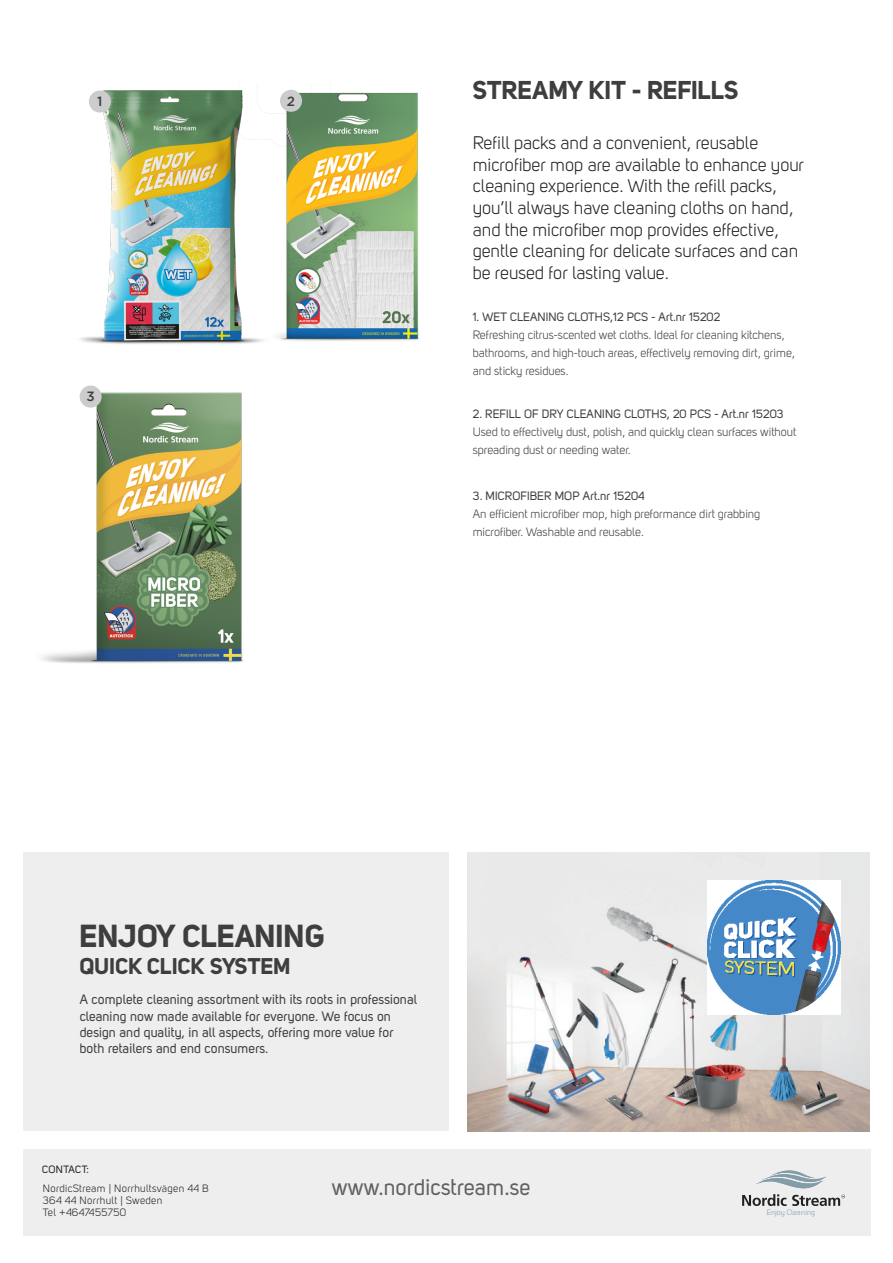
<style>
.page{position:relative;width:893px;height:1263px;background:#fff}
.page>*{position:absolute;margin:0;border:0;box-sizing:border-box;transform-origin:0 0}
.t1{font:31.5px "Uni Sans Bold";letter-spacing:-.01em;color:#3e3e3f}
.t2{font:25.5px "Uni Sans Bold";color:#3e3e3f}
.t3{font:22.5px "Uni Sans Regular";color:#616164}
.t4{font:22.5px "Uni Sans Bold";color:#3e3e3f}
.t5{font:18px/21.6px "Uni Sans Book";color:#231f20}
.t6{font:13.5px/16.2px "Uni Sans Regular";color:#3e3e3f}
.t7{font:500 13.35px "Gotham";color:#3e3e3f}
.t8{font:12px/18px "Uni Sans Book";color:#3e3e3f}
.t9{font:12px "Uni Sans Regular";color:#3e3e3f}
.t10{font:10.5px "Uni Sans Book";letter-spacing:.03em;color:#231f20}
.t11{font:10.5px "Uni Sans Regular";letter-spacing:.03em;color:#231f20}
.t12{font:7.65px "Uni Sans Book";color:#829ca8}
</style>
<div class="page">
<img style="left:80px;top:90px;width:184px;height:254px">
<img style="left:264px;top:89px;width:156px;height:252px">
<img style="left:41px;top:392px;width:203px;height:271px">
<div style="left:23px;top:1150px;width:848px;height:86px;background:#eeeeef"></div>
<svg style="left:756px;top:1170px;width:70px;height:18px"></svg>
<svg style="left:742px;top:1194px;width:103px;height:12px"></svg>
<div style="left:23px;top:853px;width:426px;height:278px;background:#eeeeef"></div>
<img style="left:467px;top:853px;width:403px;height:278px">
<img style="left:707px;top:881px;width:134px;height:133px">
<div style="left:280px;top:90px;width:22px;height:22px;background:#ccc;border-radius:50%"></div>
<div style="left:80px;top:386px;width:22px;height:22px;background:#ccc;border-radius:50%"></div>
<div style="left:89px;top:91px;width:22px;height:22px;background:#ccc;border-radius:50%"></div>
<p class="t7" style="left:97px;top:94px;width:7px">1</p>
<p class="t7" style="left:287px;top:94px;width:10px">2</p>
<p class="t7" style="left:87px;top:389px;width:10px">3</p>
<p class="t2" style="left:473px;top:74px;width:268px">STREAMY KIT - REFILLS</p>
<p class="t5" style="left:473px;top:132px;width:333px">Refill packs and a convenient, reusable microfiber mop are available to enhance your cleaning experience. With the refill packs, you’ll always have cleaning cloths on hand, and the microfiber mop provides effective, gentle cleaning for delicate surfaces and can be reused for lasting value.</p>
<p class="t9" style="left:473px;top:310px;width:249px">1. WET CLEANING CLOTHS,12 PCS - Art.nr 15202</p>
<p class="t8" style="left:473px;top:326px;width:324px">Refreshing citrus-scented wet cloths. Ideal for cleaning kitchens, bathrooms, and high-touch areas, effectively removing dirt, grime, and sticky residues.</p>
<p class="t9" style="left:473px;top:407px;width:313px">2. REFILL OF DRY CLEANING CLOTHS, 20 PCS - Art.nr 15203</p>
<p class="t8" style="left:473px;top:423px;width:325px">Used to effectively dust, polish, and quickly clean surfaces without spreading dust or needing water.</p>
<p class="t9" style="left:473px;top:489px;width:173px">3. MICROFIBER MOP Art.nr 15204</p>
<p class="t8" style="left:473px;top:505px;width:289px">An efficient microfiber mop, high preformance dirt grabbing microfiber. Washable and reusable.</p>
<p class="t1" style="left:80px;top:916px;width:248px">ENJOY CLEANING</p>
<p class="t4" style="left:80px;top:952px;width:213px">QUICK CLICK SYSTEM</p>
<p class="t6" style="left:80px;top:991px;width:339px">A complete cleaning assortment with its roots in professional cleaning now made available for everyone. We focus on design and quality, in all aspects, offering more value for both retailers and end consumers.</p>
<p class="t11" style="left:42px;top:1163px;width:48px">CONTACT:</p>
<p class="t10" style="left:43px;top:1182px;width:167px">NordicStream | Norrhultsvägen 44 B</p>
<p class="t10" style="left:43px;top:1194px;width:121px">364 44 Norrhult | Sweden</p>
<p class="t10" style="left:43px;top:1206px;width:85px">Tel +4647455750</p>
<p class="t12" style="left:767px;top:1208px;width:50px">Enjoy Cleaning</p>
<p class="t3" style="left:332px;top:1174px;width:200px">www.nordicstream.se</p>
</div>
